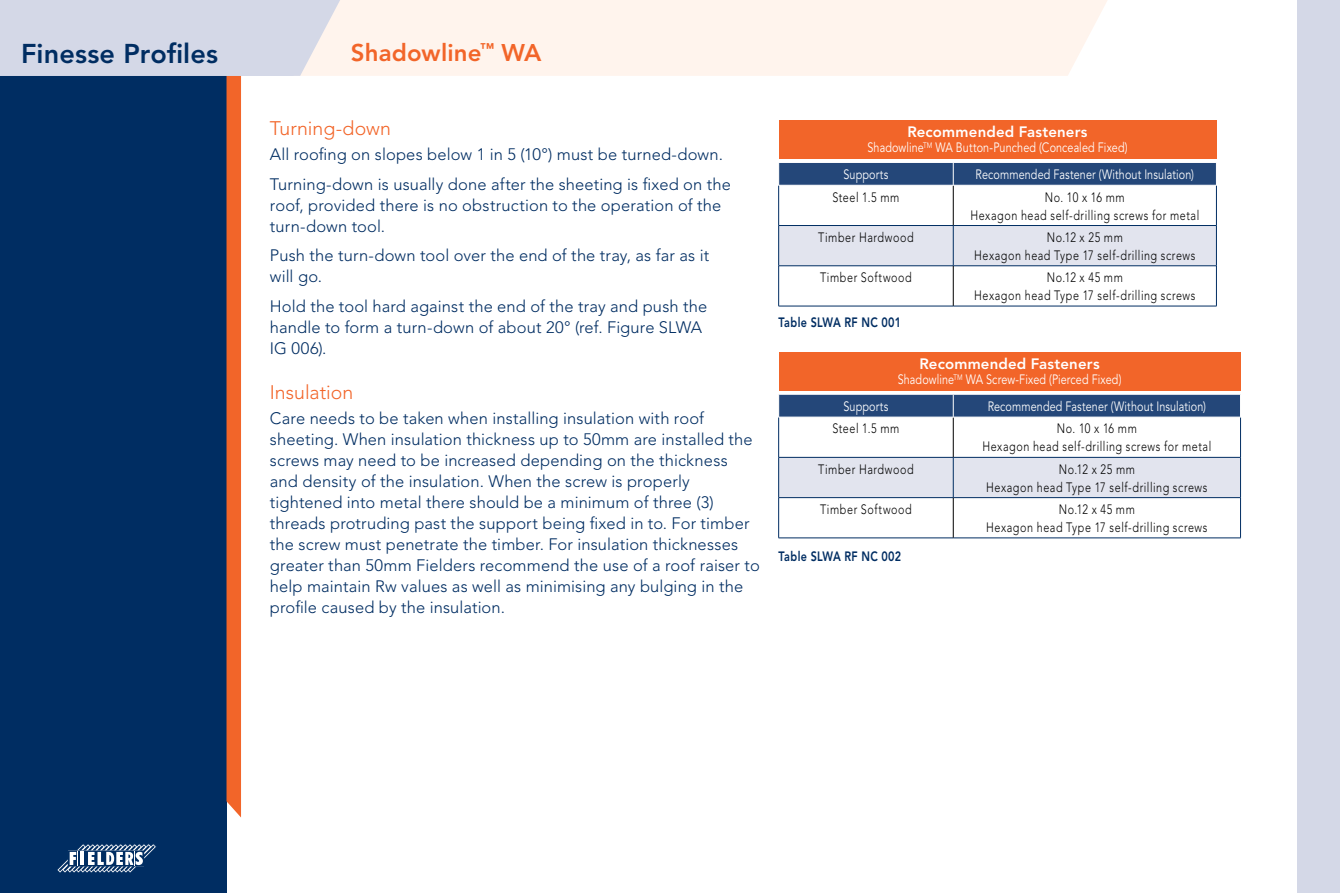
<style>
.page{position:relative;width:1340px;height:893px;background:#fff}
.page>*{position:absolute;margin:0;border:0;box-sizing:border-box;transform-origin:0 0}
.t1{font:800 27px "Avenir";letter-spacing:.005em;color:#002d62}
.t2{font:800 24px "Avenir";letter-spacing:.005em;color:#f26529}
.t3{font:300 19.5px "Avenir";color:#f26529}
.t4{font:300 16.5px/21px "Avenir";letter-spacing:.005em;color:#002d62}
.t5{font:800 15px "Avenir";letter-spacing:.01em;color:#fff}
.t6{font:300 13.5px/18px "Avenir";letter-spacing:.05em;color:#000;text-align:center;scale:.8 1}
.t7{font:13.5px/26.8px "Avenir";letter-spacing:.01em;color:#fff;scale:.8 1}
.t8{font:800 13.5px "Avenir";letter-spacing:.03em;color:#002d62;scale:.8 1}
</style>
<div class="page">
<div style="left:1297px;top:0;width:42px;height:893px;background:#d4d8e7"></div>
<div style="left:0;top:0;width:226px;height:893px;background:#002d62"></div>
<svg style="left:57px;top:844px;width:100px;height:29px"></svg>
<div style="left:340px;top:0;width:767px;height:76px;background:#fff4ed"></div>
<svg style="left:0;top:0;width:340px;height:817px"></svg>
<div style="left:778px;top:352px;width:462px;height:38px;background:#f26529"></div>
<div style="left:779px;top:458px;width:461px;height:39px;background:#e2e4ee"></div>
<hr style="left:778px;top:417px;width:1px;height:40px;background:#002d62">
<hr style="left:1240px;top:417px;width:1px;height:40px;background:#002d62">
<hr style="left:778px;top:457px;width:175px;height:1px;background:#002d62">
<hr style="left:778px;top:458px;width:1px;height:39px;background:#002d62">
<hr style="left:953px;top:457px;width:287px;height:1px;background:#002d62">
<hr style="left:953px;top:458px;width:1px;height:39px;background:#002d62">
<hr style="left:1240px;top:458px;width:1px;height:39px;background:#002d62">
<hr style="left:778px;top:497px;width:175px;height:1px;background:#002d62">
<hr style="left:778px;top:498px;width:1px;height:40px;background:#002d62">
<hr style="left:953px;top:497px;width:287px;height:1px;background:#002d62">
<hr style="left:1240px;top:498px;width:1px;height:40px;background:#002d62">
<hr style="left:778px;top:538px;width:175px;height:1px;background:#002d62">
<hr style="left:953px;top:538px;width:287px;height:1px;background:#002d62">
<hr style="left:953px;top:417px;width:1px;height:40px;background:#000">
<hr style="left:953px;top:498px;width:1px;height:40px;background:#000">
<div style="left:778px;top:395px;width:463px;height:22px;background:#244779"></div>
<hr style="left:778px;top:417px;width:175px;height:1px;background:#fff">
<hr style="left:953px;top:417px;width:287px;height:1px;background:#fff">
<div style="left:778px;top:120px;width:438px;height:38px;background:#f26529"></div>
<div style="left:779px;top:226px;width:437px;height:40px;background:#e2e4ee"></div>
<hr style="left:778px;top:185px;width:1px;height:40px;background:#002d62">
<hr style="left:1216px;top:185px;width:1px;height:40px;background:#002d62">
<hr style="left:778px;top:225px;width:175px;height:1px;background:#002d62">
<hr style="left:778px;top:226px;width:1px;height:40px;background:#002d62">
<hr style="left:953px;top:225px;width:263px;height:1px;background:#002d62">
<hr style="left:953px;top:226px;width:1px;height:40px;background:#002d62">
<hr style="left:1216px;top:226px;width:1px;height:40px;background:#002d62">
<hr style="left:778px;top:266px;width:175px;height:1px;background:#002d62">
<hr style="left:778px;top:266px;width:1px;height:40px;background:#002d62">
<hr style="left:953px;top:266px;width:263px;height:1px;background:#002d62">
<hr style="left:1216px;top:266px;width:1px;height:40px;background:#002d62">
<hr style="left:778px;top:306px;width:175px;height:1px;background:#002d62">
<hr style="left:953px;top:306px;width:263px;height:1px;background:#002d62">
<hr style="left:953px;top:185px;width:1px;height:40px;background:#000">
<hr style="left:953px;top:266px;width:1px;height:40px;background:#000">
<div style="left:778px;top:163px;width:438px;height:22px;background:#244779"></div>
<hr style="left:778px;top:185px;width:175px;height:1px;background:#fff">
<hr style="left:953px;top:185px;width:263px;height:1px;background:#fff">
<div style="left:12px;top:103px;width:205px;height:306px;background:#002d62"></div>
<p class="t1" style="left:21px;top:38px;width:198px">Finesse Profiles</p>
<p class="t2" style="left:351px;top:38px;width:192px">Shadowline<sup>™</sup> WA</p>
<p class="t3" style="left:270px;top:117px;width:123px">Turning-down</p>
<p class="t4" style="left:270px;top:140px;width:462px;line-height:29.5px">All roofing on slopes below 1 in 5 (10°) must be turned-down.<br>Turning-down is usually done after the sheeting is fixed on the</p>
<p class="t4" style="left:270px;top:194px;width:453px">roof, provided there is no obstruction to the operation of the turn-down tool.</p>
<p class="t4" style="left:270px;top:245px;width:441px">Push the turn-down tool over the end of the tray, as far as it will go.</p>
<p class="t4" style="left:270px;top:295px;width:439px">Hold the tool hard against the end of the tray and push the handle to form a turn-down of about 20° (ref. Figure SLWA<br>IG 006).</p>
<p class="t3" style="left:270px;top:381px;width:85px">Insulation</p>
<p class="t4" style="left:270px;top:408px;width:491px">Care needs to be taken when installing insulation with roof sheeting. When insulation thickness up to 50mm are installed the screws may need to be increased depending on the thickness and density of the insulation. When the screw is properly tightened into metal there should be a minimum of three (3) threads protruding past the support being fixed in to. For timber the screw must penetrate the timber. For insulation thicknesses greater than 50mm Fielders recommend the use of a roof raiser to help maintain Rw values as well as minimising any bulging in the profile caused by the insulation.</p>
<p class="t5" style="left:907px;top:123px;width:182px">Recommended Fasteners</p>
<p class="t7" style="left:843px;top:135px;width:357px;text-indent:24px">Shadowline<sup>TM</sup> WA Button-Punched (Concealed Fixed)<br>Supports</p>
<p class="t7" style="left:975px;top:162px;width:274px">Recommended Fastener (Without Insulation)</p>
<p class="t6" style="left:832px;top:188px;width:85px">Steel 1.5 mm</p>
<p class="t6" style="left:970px;top:188px;width:287px">No. 10 x 16 mm<br>Hexagon head self-drilling screws for metal</p>
<p class="t6" style="left:818px;top:228px;width:121px">Timber Hardwood</p>
<p class="t6" style="left:974px;top:228px;width:278px">No.12 x 25 mm<br>Hexagon head Type 17 self-drilling screws</p>
<p class="t6" style="left:820px;top:268px;width:116px">Timber Softwood</p>
<p class="t6" style="left:974px;top:268px;width:278px">No.12 x 45 mm<br>Hexagon head Type 17 self-drilling screws</p>
<p class="t8" style="left:778px;top:314px;width:155px">Table SLWA RF NC 001</p>
<p class="t5" style="left:919px;top:355px;width:182px">Recommended Fasteners</p>
<p class="t7" style="left:897px;top:367px;width:281px">Shadowline<sup>TM</sup> WA Screw-Fixed (Pierced Fixed)</p>
<p class="t7" style="left:843px;top:393px;width:58px">Supports</p>
<p class="t7" style="left:987px;top:393px;width:274px">Recommended Fastener (Without Insulation)</p>
<p class="t6" style="left:832px;top:420px;width:85px">Steel 1.5 mm</p>
<p class="t6" style="left:982px;top:420px;width:287px">No. 10 x 16 mm<br>Hexagon head self-drilling screws for metal</p>
<p class="t6" style="left:818px;top:460px;width:121px">Timber Hardwood</p>
<p class="t6" style="left:986px;top:460px;width:278px">No.12 x 25 mm<br>Hexagon head Type 17 self-drilling screws</p>
<p class="t6" style="left:820px;top:500px;width:116px">Timber Softwood</p>
<p class="t6" style="left:986px;top:500px;width:278px">No.12 x 45 mm<br>Hexagon head Type 17 self-drilling screws</p>
<p class="t8" style="left:778px;top:549px;width:155px">Table SLWA RF NC 002</p>
</div>
